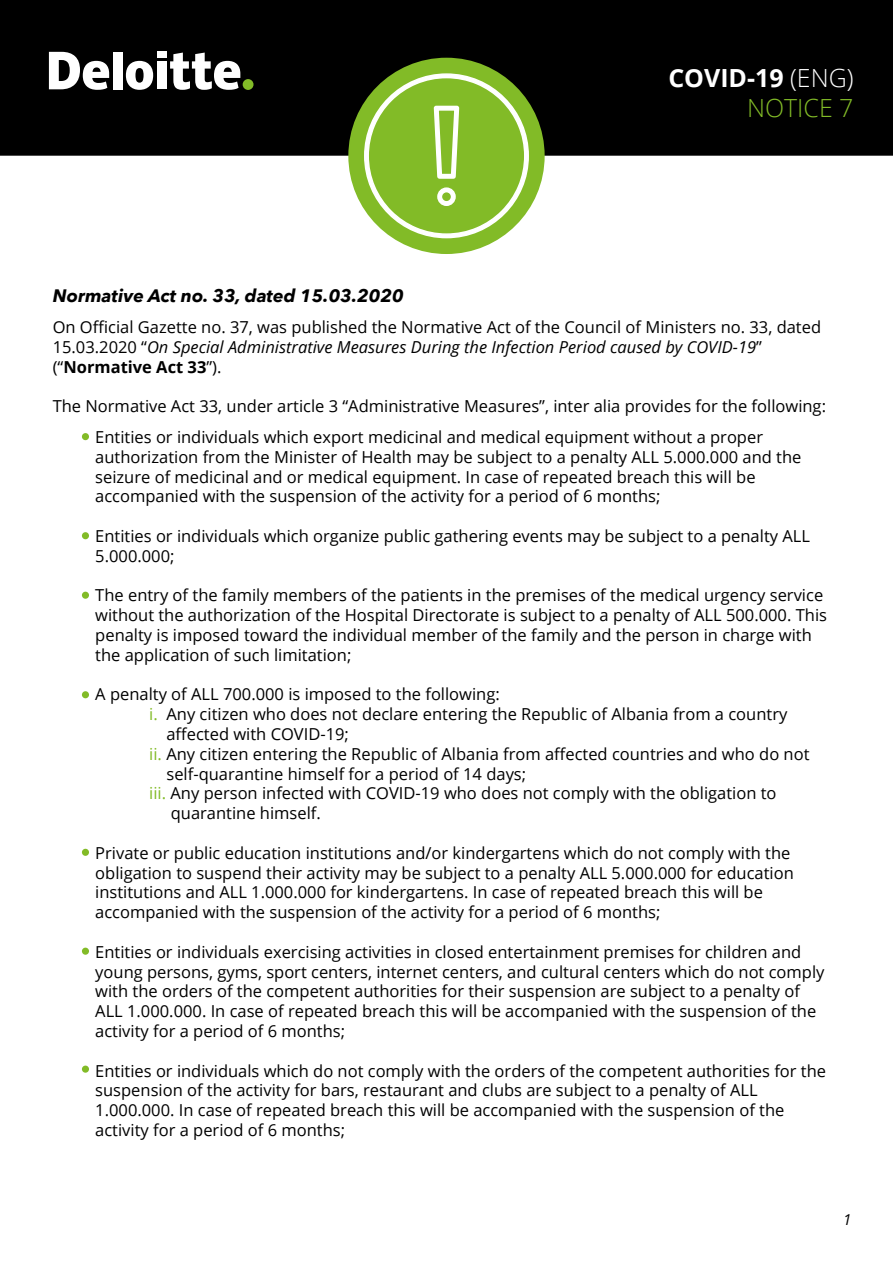
<style>
.page{position:relative;width:893px;height:1263px;background:#fff}
.page>*{position:absolute;margin:0;border:0;box-sizing:border-box;transform-origin:0 0}
.t1{font:700 24.9px/30px "Open Sans";color:#fff;text-align:right}
.t2{font:italic 700 18px "Avenir Next";color:#000}
.t3{font:16.5px/19.8px "Open Sans";color:#000}
.t4{font:italic 15px "Open Sans";color:#000}
.s1{font-weight:300}
.s2{font-weight:300;color:#82bb27}
.s3{font-style:italic}
.s4{font-weight:700}
.s5{color:#82bb27}
</style>
<div class="page">
<div style="left:0;top:0;width:893px;height:156px;background:#000"></div>
<div style="left:82px;top:433px;width:7px;height:7px;background:#82bb27;border-radius:50%"></div>
<div style="left:82px;top:592px;width:7px;height:7px;background:#82bb27;border-radius:50%"></div>
<div style="left:82px;top:691px;width:7px;height:7px;background:#82bb27;border-radius:50%"></div>
<div style="left:82px;top:849px;width:7px;height:7px;background:#82bb27;border-radius:50%"></div>
<div style="left:82px;top:948px;width:7px;height:7px;background:#82bb27;border-radius:50%"></div>
<div style="left:82px;top:1065px;width:7px;height:8px;background:#82bb27;border-radius:50%"></div>
<div style="left:82px;top:532px;width:7px;height:7px;background:#82bb27;border-radius:50%"></div>
<div style="left:348px;top:58px;width:197px;height:196px;background:#82bb27;border-radius:50%"></div>
<div style="left:243px;top:79px;width:10px;height:11px;background:#82bb27;border-radius:50%"></div>
<div style="left:113px;top:52px;width:9px;height:37px;background:#fff"></div>
<svg style="left:126px;top:61px;width:27px;height:29px"></svg>
<div style="left:157px;top:61px;width:9px;height:28px;background:#fff"></div>
<div style="left:157px;top:52px;width:9px;height:6px;background:#fff"></div>
<svg style="left:170px;top:53px;width:70px;height:37px"></svg>
<svg style="left:49px;top:52px;width:60px;height:38px"></svg>
<svg style="left:363px;top:48px;width:167px;height:191px"></svg>
<p class="t2" style="left:53px;top:280px;width:352px">Normative Act no. 33, dated 15.03.2020</p>
<h1 class="t1" style="left:668px;top:62px;width:187px">COVID-19 <span class="s1">(ENG)<br></span><span class="s2">NOTICE 7</span></h1>
<p class="t3" style="left:53px;top:317px;width:770px">On Official Gazette no. 37, was published the Normative Act of the Council of Ministers no. 33, dated<br>15.03.2020 “<span class="s3">On Special Administrative Measures During the Infection Period caused by COVID-19</span>” (“<span class="s4">Normative Act 33</span>”).</p>
<p class="t3" style="left:53px;top:396px;width:775px">The Normative Act 33, under article 3 “Administrative Measures”, inter alia provides for the following:</p>
<p class="t3" style="left:95px;top:427px;width:708px">Entities or individuals which export medicinal and medical equipment without a proper authorization from the Minister of Health may be subject to a penalty ALL 5.000.000 and the seizure of medicinal and or medical equipment. In case of repeated breach this will be accompanied with the suspension of the activity for a period of 6 months;</p>
<p class="t3" style="left:95px;top:526px;width:716px">Entities or individuals which organize public gathering events may be subject to a penalty ALL<br>5.000.000;</p>
<p class="t3" style="left:95px;top:585px;width:733px">The entry of the family members of the patients in the premises of the medical urgency service without the authorization of the Hospital Directorate is subject to a penalty of ALL 500.000. This penalty is imposed toward the individual member of the family and the person in charge with the application of such limitation;</p>
<p class="t3" style="left:95px;top:684px;width:406px">A penalty of ALL 700.000 is imposed to the following:</p>
<p class="t3" style="left:149px;top:704px;width:640px"><span class="s5">i.</span> Any citizen who does not declare entering the Republic of Albania from a country</p>
<p class="t3" style="left:166px;top:724px;width:184px">affected with COVID-19;</p>
<p class="t3" style="left:149px;top:743px;width:662px"><span class="s5">ii.</span> Any citizen entering the Republic of Albania from affected countries and who do not</p>
<p class="t3" style="left:166px;top:763px;width:361px">self-quarantine himself for a period of 14 days;</p>
<p class="t3" style="left:149px;top:783px;width:629px"><span class="s5">iii.</span> Any person infected with COVID-19 who does not comply with the obligation to</p>
<p class="t3" style="left:171px;top:803px;width:152px">quarantine himself.</p>
<p class="t3" style="left:95px;top:842px;width:700px">Private or public education institutions and/or kindergartens which do not comply with the obligation to suspend their activity may be subject to a penalty ALL 5.000.000 for education institutions and ALL 1.000.000 for kindergartens. In case of repeated breach this will be accompanied with the suspension of the activity for a period of 6 months;</p>
<p class="t3" style="left:95px;top:941px;width:731px">Entities or individuals exercising activities in closed entertainment premises for children and young persons, gyms, sport centers, internet centers, and cultural centers which do not comply with the orders of the competent authorities for their suspension are subject to a penalty of ALL 1.000.000. In case of repeated breach this will be accompanied with the suspension of the activity for a period of 6 months;</p>
<p class="t3" style="left:95px;top:1060px;width:732px">Entities or individuals which do not comply with the orders of the competent authorities for the suspension of the activity for bars, restaurant and clubs are subject to a penalty of ALL 1.000.000. In case of repeated breach this will be accompanied with the suspension of the activity for a period of 6 months;</p>
<p class="t4" style="left:843px;top:1209px;width:10px">1</p>
</div>
